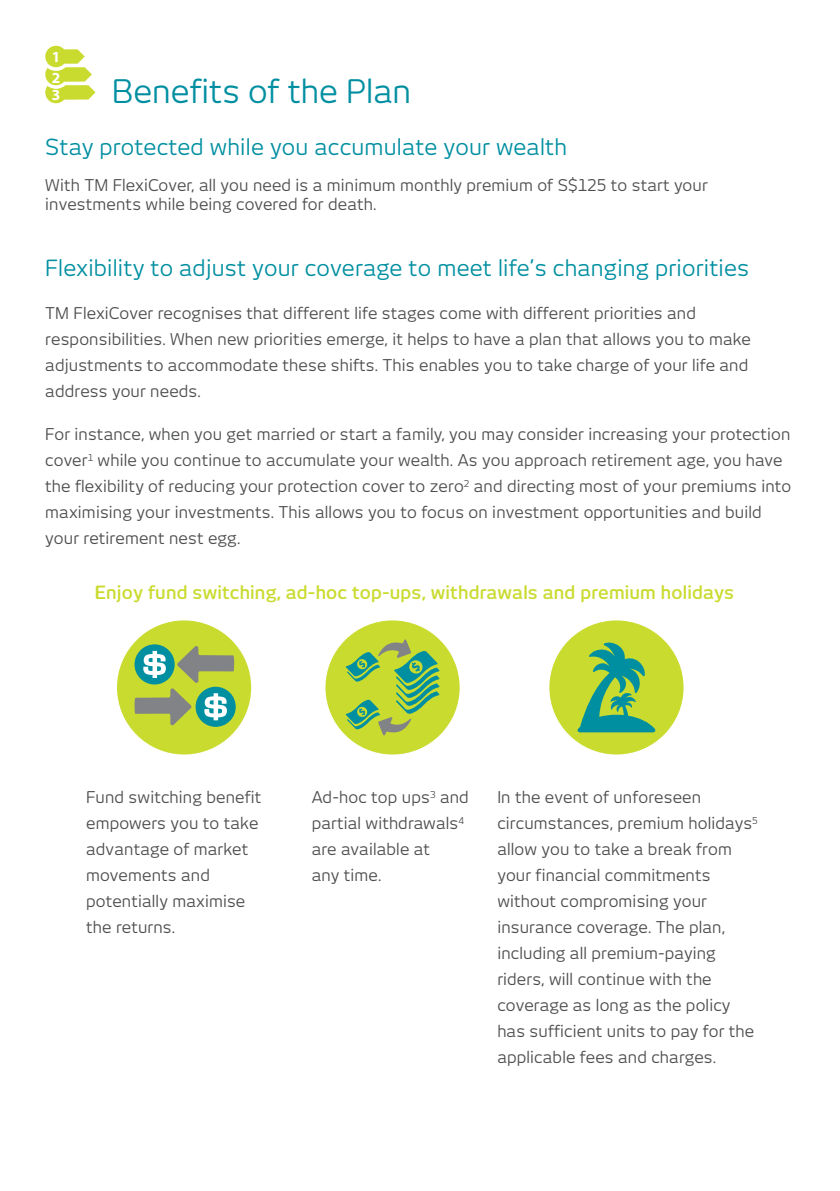
<style>
.page{position:relative;width:840px;height:1191px;background:#fff}
.page>*{position:absolute;margin:0;border:0;box-sizing:border-box;transform-origin:0 0}
.t1{font:32px "New June";color:#008fa1}
.t2{font:22px "New June";letter-spacing:.01em;color:#008fa1}
.t3{font:600 18px "New June";letter-spacing:.01em;color:#cadb2f}
.t4{font:16px/26px "New June";letter-spacing:.01em;color:#4b4c4d}
.t5{font:700 15.4px "Myriad Pro";color:#fff}
</style>
<div class="page">
<svg style="left:45px;top:46px;width:50px;height:57px"></svg>
<div style="left:117px;top:620px;width:134px;height:134px;background:#cadb2f;border-radius:50%"></div>
<svg style="left:134px;top:644px;width:40px;height:40px"></svg>
<svg style="left:195px;top:686px;width:40px;height:41px"></svg>
<svg style="left:134px;top:646px;width:101px;height:79px"></svg>
<div style="left:325px;top:620px;width:134px;height:134px;background:#cadb2f;border-radius:50%"></div>
<svg style="left:345px;top:639px;width:94px;height:96px"></svg>
<div style="left:549px;top:620px;width:134px;height:134px;background:#cadb2f;border-radius:50%"></div>
<svg style="left:577px;top:642px;width:78px;height:90px"></svg>
<p class="t5" style="left:52px;top:47px;width:10px">1</p>
<p class="t5" style="left:52px;top:85px;width:10px">3</p>
<p class="t5" style="left:52px;top:68px;width:10px">2</p>
<h1 class="t1" style="left:112px;top:72px;width:301px">Benefits of the Plan</h1>
<h2 class="t2" style="left:45px;top:134px;width:523px">Stay protected while you accumulate your wealth</h2>
<p class="t4" style="left:45px;top:175px;width:663px;line-height:19.2px">With TM FlexiCover, all you need is a minimum monthly premium of S$125 to start your investments while being covered for death.</p>
<h2 class="t2" style="left:45px;top:255px;width:705px">Flexibility to adjust your coverage to meet life’s changing priorities</h2>
<p class="t4" style="left:45px;top:300px;width:706px">TM FlexiCover recognises that different life stages come with different priorities and responsibilities. When new priorities emerge, it helps to have a plan that allows you to make adjustments to accommodate these shifts. This enables you to take charge of your life and address your needs.</p>
<p class="t4" style="left:45px;top:421px;width:747px">For instance, when you get married or start a family, you may consider increasing your protection cover<sup>1</sup> while you continue to accumulate your wealth. As you approach retirement age, you have the flexibility of reducing your protection cover to zero<sup>2</sup> and directing most of your premiums into maximising your investments. This allows you to focus on investment opportunities and build your retirement nest egg.</p>
<p class="t3" style="left:95px;top:582px;width:640px">Enjoy fund switching, ad-hoc top-ups, withdrawals and premium holidays</p>
<p class="t4" style="left:86px;top:784px;width:177px">Fund switching benefit empowers you to take advantage of market movements and potentially maximise the returns.</p>
<p class="t4" style="left:311px;top:784px;width:158px">Ad-hoc top ups<sup>3</sup> and partial withdrawals<sup>4 </sup>are available at<br>any time.</p>
<p class="t4" style="left:497px;top:784px;width:262px">In the event of unforeseen circumstances, premium holidays<sup>5 </sup>allow you to take a break from your financial commitments without compromising your insurance coverage. The plan, including all premium-paying riders, will continue with the coverage as long as the policy has sufficient units to pay for the applicable fees and charges.</p>
</div>
